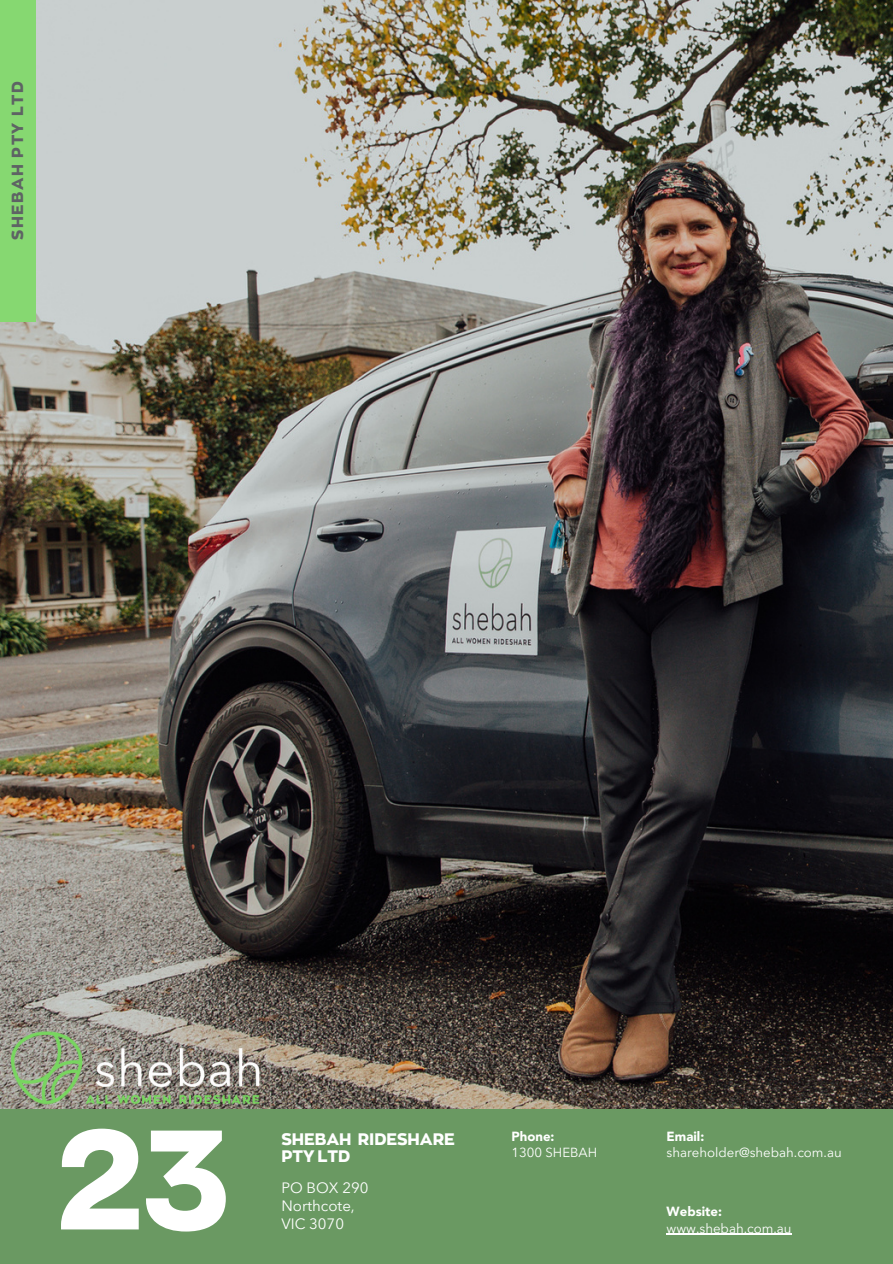
<style>
.page{position:relative;width:893px;height:1264px;background:#fff}
.page>*{position:absolute;margin:0;border:0;box-sizing:border-box;transform-origin:0 0}
.t1{font:800 140.1px "Zona Pro";color:#fff}
.t2{font:800 16.5px "Zona Pro";color:#fff}
.t3{font:800 16.05px "Zona Pro";letter-spacing:.1em;color:#5e6364}
.t4{font:15px/18px "Avenir Next LT Pro";color:#fff}
.t5{font:13.2px "Avenir Next LT Pro";color:#fff}
.t6{font:900 13.2px "Avenir LT Std";color:#fff}
</style>
<div class="page">
<img style="left:0;top:0;width:892px;height:1108px">
<img style="left:9px;top:1026px;width:252px;height:82px">
<div style="left:0;top:0;width:36px;height:321px;background:#86d871"></div>
<div style="left:0;top:1109px;width:892px;height:154px;background:#6a9962"></div>
<hr style="left:666px;top:1233px;width:125px;height:1px;background:#fff">
<p class="t3" style="left:9px;top:240px;width:160px;rotate:-90deg">SHEBAH PTY LTD</p>
<p class="t1" style="left:57px;top:1102px;width:173px">23</p>
<p class="t2" style="left:281px;top:1130px;width:175px">SHEBAH RIDESHARE</p>
<p class="t2" style="left:281px;top:1146px;width:70px">PTY LTD</p>
<p class="t4" style="left:281px;top:1178px;width:89px">PO BOX 290<br>Northcote,<br>VIC 3070</p>
<p class="t6" style="left:511px;top:1130px;width:44px">Phone:</p>
<p class="t5" style="left:511px;top:1144px;width:87px">1300 SHEBAH</p>
<p class="t6" style="left:666px;top:1130px;width:39px">Email:</p>
<p class="t5" style="left:666px;top:1144px;width:176px">shareholder@shebah.com.au</p>
<p class="t6" style="left:666px;top:1205px;width:57px">Website:</p>
<p class="t5" style="left:666px;top:1220px;width:126px">www.shebah.com.au</p>
</div>
